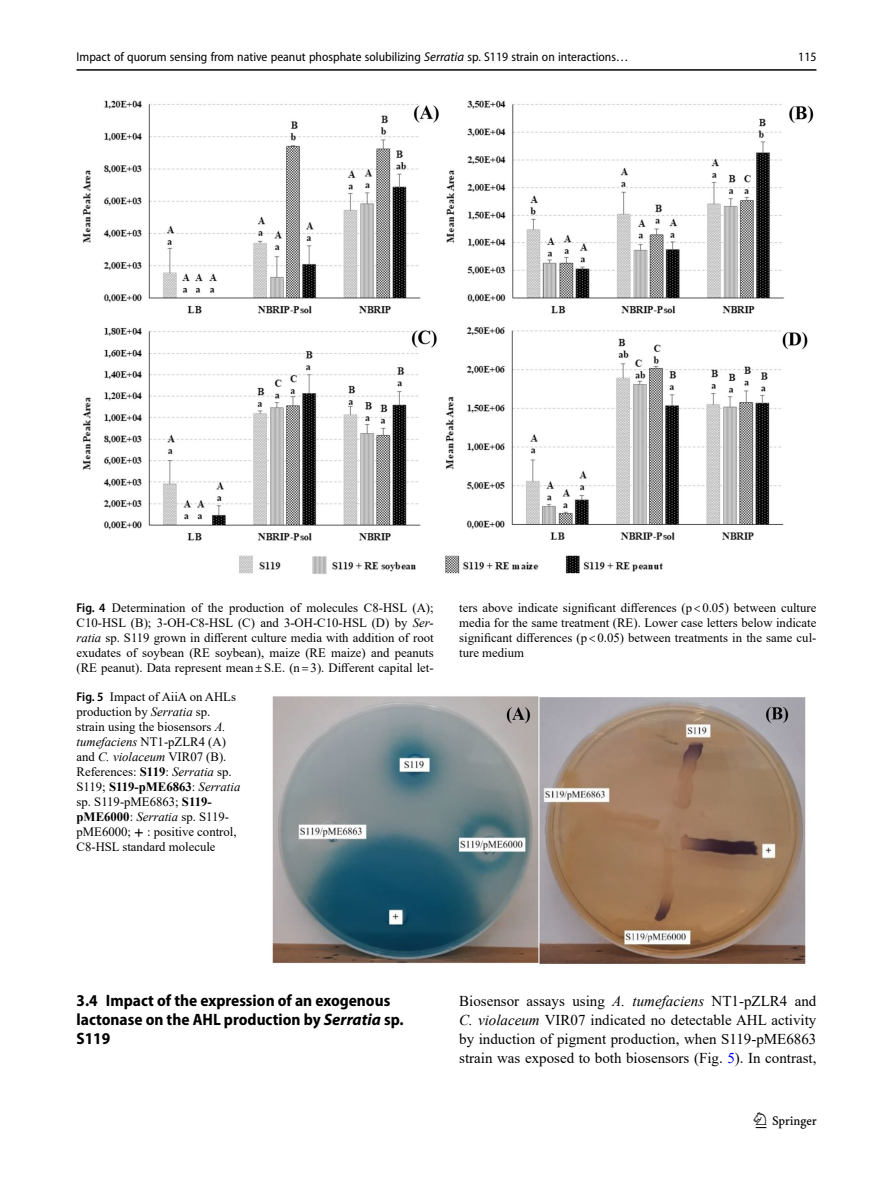
<style>
.page{position:relative;width:893px;height:1187px;background:#fff}
.page>*{position:absolute;margin:0;border:0;box-sizing:border-box;transform-origin:0 0}
.t1{font:22.5px "Springnew";color:#000}
.Head_2{font:700 semi-condensed 16.5px/18.8px "Myriad Pro";color:#000}
.Body_Text{font:15px/18.8px "Times New Roman";color:#000;text-align:justify}
.Figure_Caption{font:12.75px/15px "Times New Roman";color:#000;text-align:justify}
.Figure_Caption_Side{font:12.75px/15px "Times New Roman";color:#000}
.t2{font:semi-condensed 12.75px "Myriad Pro";color:#000}
.s1{font-style:italic;font-stretch:normal}
.s2{font-family:"Myriad Pro";font-weight:600;font-stretch:semi-condensed}
.s3{font-style:italic}
.s4{font-family:"Minion Pro"}
.s5{font-weight:700}
.s6{font-family:"STIX";font-weight:700}
.s7{color:#00f}
</style>
<div class="page">
<hr style="left:77px;top:69px;width:739px;height:2px;background:#000">
<img style="left:272px;top:696px;width:534px;height:269px">
<img style="left:82px;top:100px;width:732px;height:474px">
<p class="t2" style="left:77px;top:49px;width:554px">Impact of quorum sensing from native peanut phosphate solubilizing <span class="s1">Serratia</span> sp. S119 strain on interactions…</p>
<p class="t2" style="left:798px;top:49px;width:20px">115</p>
<p class="Figure_Caption" style="left:77px;top:600px;width:359px"><span class="s2">Fig. 4</span> Determination of the production of molecules C8-HSL (A); C10-HSL (B); 3-OH-C8-HSL (C) and 3-OH-C10-HSL (D) by <span class="s3">Ser&shy;ratia</span> sp. S119 grown in different culture media with addition of root exudates of soybean (RE soybean), maize (RE maize) and peanuts (RE peanut). Data represent mean<span class="s4">±</span>S.E. (n<span class="s4">=</span>3). Different capital let-</p>
<p class="Figure_Caption" style="left:459px;top:600px;width:359px">ters above indicate significant differences (p<span class="s4">&lt;</span>0.05) between culture media for the same treatment (RE). Lower case letters below indicate significant differences (p<span class="s4">&lt;</span>0.05) between treatments in the same cul&shy;ture medium</p>
<p class="Figure_Caption_Side" style="left:77px;top:689px;width:165px"><span class="s2">Fig. 5</span> Impact of AiiA on AHLs production by <span class="s3">Serratia</span> sp. strain using the biosensors <span class="s3">A. tumefaciens</span> NT1-pZLR4 (A) and <span class="s3">C. violaceum</span> VIR07 (B).<br>References: <span class="s5">S119</span>: <span class="s3">Serratia</span> sp.<br>S119; <span class="s5">S119-pME6863</span>: <span class="s3">Serratia </span>sp. S119-pME6863; <span class="s5">S119- pME6000</span>: <span class="s3">Serratia</span> sp. S119- pME6000; <span class="s6">+</span> : positive control,<br>C8-HSL standard molecule</p>
<p class="Head_2" style="left:77px;top:991px;width:329px">3.4 Impact of the expression of an exogenous lactonase on the AHL production by <span class="s1">Serratia</span> sp.<br>S119</p>
<p class="Body_Text" style="left:459px;top:991px;width:359px">Biosensor assays using <span class="s3">A. tumefaciens</span> NT1-pZLR4 and <span class="s3">C. violaceum</span> VIR07 indicated no detectable AHL activity by induction of pigment production, when S119-pME6863 strain was exposed to both biosensors (Fig. <span class="s7">5</span>). In contrast,</p>
<h1 class="t1" style="left:756px;top:1107px;width:63px">1 3</h1>
</div>
